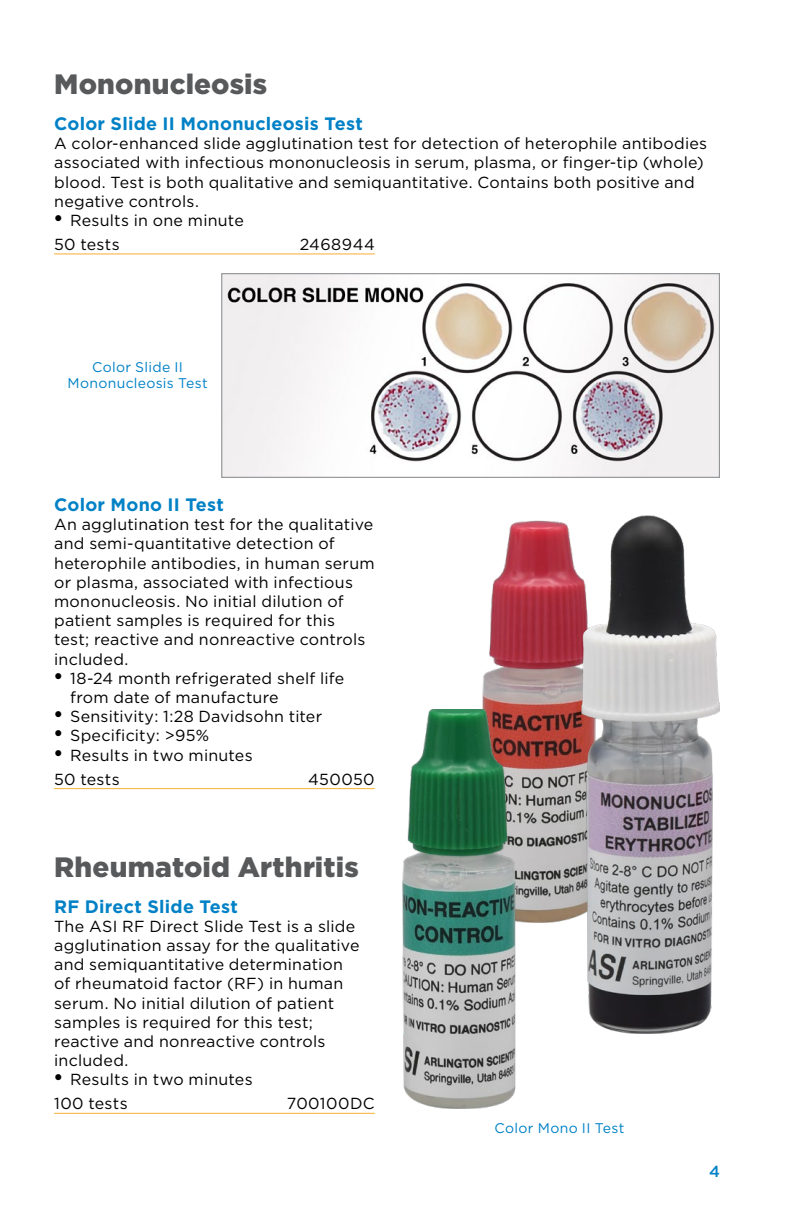
<style>
.page{position:relative;width:792px;height:1224px;background:#fff}
.page>*{position:absolute;margin:0;border:0;box-sizing:border-box;transform-origin:0 0}
.t1{font:900 28px "Gotham";letter-spacing:.005em;color:#58595b}
.t2{font:700 18px "Gotham";letter-spacing:.015em;color:#0081c6}
.t3{font:16px/19.2px "Gotham";letter-spacing:.015em;color:#000}
.t4{font:500 16px "Gotham";color:#0081c6}
.t5{font:14px/16.8px "Gotham";letter-spacing:.02em;color:#0081c6;text-align:center}
.s1{font-family:"Times New Roman";font-size:24px}
</style>
<div class="page">
<img style="left:482px;top:520px;width:93px;height:403px">
<hr style="left:54px;top:788px;width:321px;height:1px;background:#fbaf34">
<hr style="left:54px;top:253px;width:321px;height:1px;background:#fbaf34">
<hr style="left:54px;top:1113px;width:321px;height:1px;background:#fbaf34">
<img style="left:402px;top:709px;width:124px;height:400px">
<img style="left:575px;top:516px;width:145px;height:517px">
<img style="left:223px;top:275px;width:495px;height:201px">
<div style="left:221px;top:273px;width:499px;height:205px;border:1px solid #939598"></div>
<h1 class="t1" style="left:54px;top:65px;width:215px">Mononucleosis</h1>
<p class="t2" style="left:54px;top:112px;width:310px">Color Slide II Mononucleosis Test</p>
<p class="t3" style="left:54px;top:134px;width:655px">A color-enhanced slide agglutination test for detection of heterophile antibodies associated with infectious mononucleosis in serum, plasma, or finger-tip (whole) blood. Test is both qualitative and semiquantitative. Contains both positive and negative controls.</p>
<p class="t3" style="left:54px;top:208px;width:191px;line-height:24px"><span class="s1">•</span> Results in one minute<br>50 tests</p>
<p class="t3" style="left:300px;top:234px;width:76px">2468944</p>
<p class="t5" style="left:68px;top:358px;width:142px">Color Slide II<br>Mononucleosis Test</p>
<p class="t2" style="left:54px;top:493px;width:171px">Color Mono II Test</p>
<p class="t3" style="left:54px;top:515px;width:322px">An agglutination test for the qualitative and semi-quantitative detection of heterophile antibodies, in human serum or plasma, associated with infectious mononucleosis. No initial dilution of patient samples is required for this<br>test; reactive and nonreactive controls included.</p>
<p class="t3" style="left:70px;top:668px;width:276px;text-indent:-16px"><span class="s1">•</span> 18-24 month refrigerated shelf life from date of manufacture</p>
<p class="t3" style="left:54px;top:707px;width:270px"><span class="s1">•</span> Sensitivity: 1:28 Davidsohn titer</p>
<p class="t3" style="left:54px;top:726px;width:156px"><span class="s1">•</span> Specificity: &gt;95%</p>
<p class="t3" style="left:54px;top:743px;width:200px;line-height:24px"><span class="s1">•</span> Results in two minutes<br>50 tests</p>
<p class="t3" style="left:308px;top:769px;width:68px">450050</p>
<h1 class="t1" style="left:54px;top:848px;width:306px">Rheumatoid Arthritis</h1>
<p class="t2" style="left:54px;top:894px;width:185px">RF Direct Slide Test</p>
<p class="t3" style="left:54px;top:916px;width:307px">The ASI RF Direct Slide Test is a slide agglutination assay for the qualitative and semiquantitative determination of rheumatoid factor (RF) in human serum. No initial dilution of patient samples is required for this test; reactive and nonreactive controls included.</p>
<p class="t3" style="left:54px;top:1067px;width:200px;line-height:24px"><span class="s1">•</span> Results in two minutes<br>100 tests</p>
<p class="t3" style="left:287px;top:1094px;width:89px">700100DC</p>
<p class="t5" style="left:495px;top:1120px;width:131px">Color Mono II Test</p>
<p class="t4" style="left:709px;top:1161px;width:12px">4</p>
</div>
